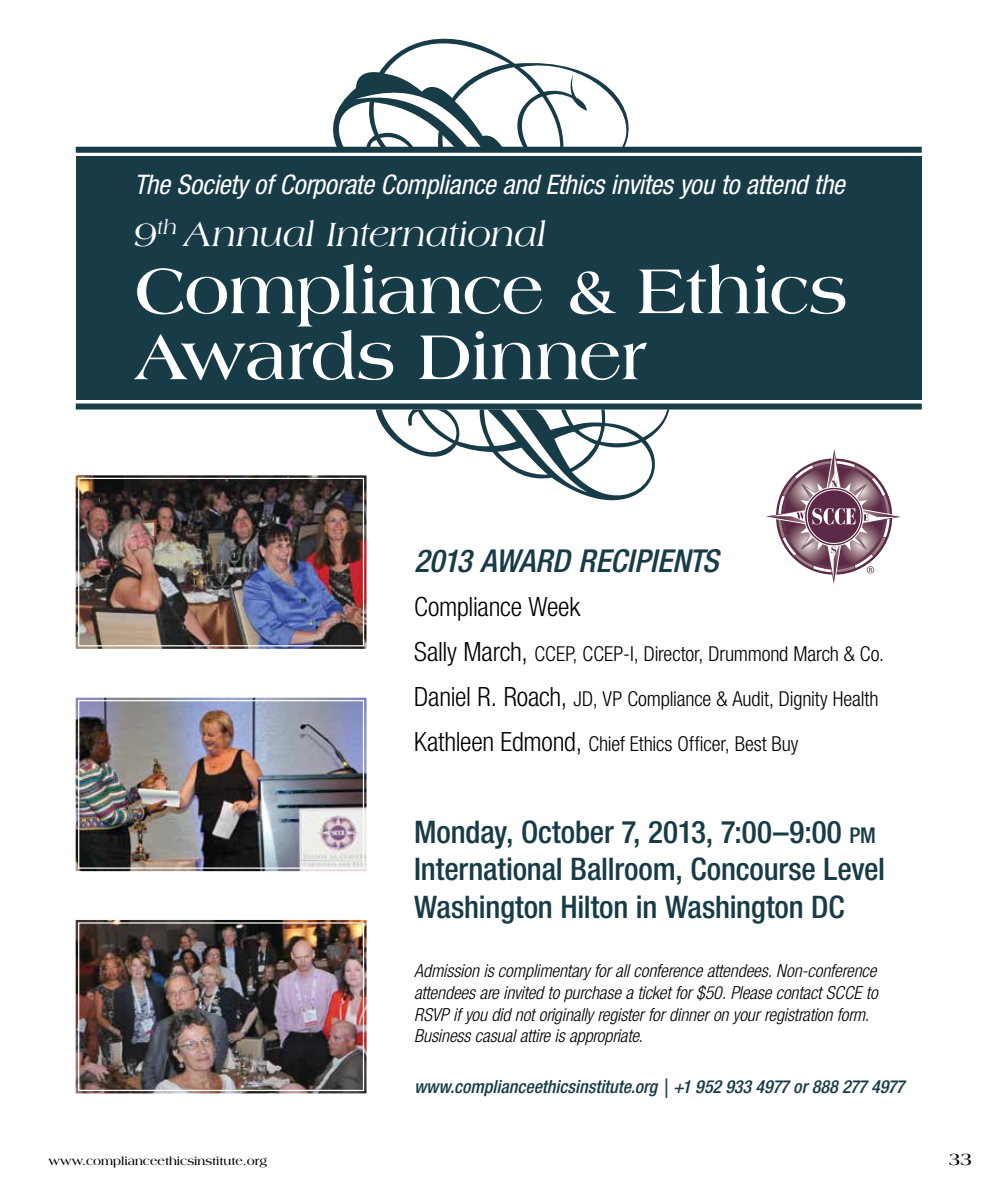
<style>
.page{position:relative;width:999px;height:1188px;background:#fff}
.page>*{position:absolute;margin:0;border:0;box-sizing:border-box;transform-origin:0 0}
.t1{font:700 67.95px/66px "Americana Std";letter-spacing:-.01em;color:#fff}
.t2{font:italic 36px "Americana Std";letter-spacing:-.005em;color:#fff}
.t3{font:italic 500 condensed 31.65px "Helvetica Neue LT Std";letter-spacing:-.005em;color:#173b47}
.t4{font:500 condensed 31.05px/37.3px "Helvetica Neue LT Std";letter-spacing:-.005em;color:#173b47}
.t5{font:italic condensed 27px "Helvetica Neue LT Std";letter-spacing:-.01em;color:#fff}
.t6{font:300 condensed 26.55px "Helvetica Neue LT Std";letter-spacing:-.01em;color:#000}
.t7{font:300 condensed 20.55px/44.8px "Helvetica Neue LT Std";letter-spacing:-.005em;color:#000}
.t8{font:italic 300 condensed 18px/21.6px "Helvetica Neue LT Std";letter-spacing:-.005em;color:#000}
.t9{font:italic 500 condensed 18px "Helvetica Neue LT Std";color:#173b47}
.t10{font:700 18px "Americana Std";color:#000}
.t11{font:700 12px "Americana Std";color:#000}
.s1{font-size:26.55px}
.s2{font-size:21.75px}
</style>
<div class="page">
<svg style="left:329px;top:38px;width:314px;height:109px"></svg>
<svg style="left:376px;top:410px;width:294px;height:91px"></svg>
<div style="left:76px;top:157px;width:846px;height:243px;background:#173b47"></div>
<div style="left:76px;top:147px;width:846px;height:6px;background:#173b47"></div>
<div style="left:76px;top:404px;width:846px;height:6px;background:#173b47"></div>
<img style="left:75px;top:475px;width:292px;height:174px">
<div style="left:78px;top:478px;width:286px;height:168px;border:1px solid #fff"></div>
<img style="left:75px;top:697px;width:292px;height:175px">
<div style="left:78px;top:700px;width:286px;height:169px;border:1px solid #fff"></div>
<img style="left:75px;top:919px;width:292px;height:175px">
<div style="left:78px;top:922px;width:286px;height:169px;border:1px solid #fff"></div>
<svg style="left:766px;top:448px;width:135px;height:137px"></svg>
<h3 class="t5" style="left:134px;top:168px;width:712px">The Society of Corporate Compliance and Ethics invites you to attend the</h3>
<h2 class="t2" style="left:134px;top:213px;width:414px">9<sup>th</sup> Annual International</h2>
<h1 class="t1" style="left:134px;top:258px;width:715px">Compliance &amp; Ethics<br>Awards Dinner</h1>
<h3 class="t3" style="left:414px;top:541px;width:306px">2013 AWARD RECIPIENTS</h3>
<h3 class="t6" style="left:414px;top:592px;width:168px">Compliance Week</h3>
<p class="t7" style="left:414px;top:632px;width:471px"><span class="s1">Sally March,</span> CCEP, CCEP-I, Director, Drummond March &amp; Co.<br><span class="s1">Daniel R. Roach,</span> JD, VP Compliance &amp; Audit, Dignity Health<br><span class="s1">Kathleen Edmond,</span> Chief Ethics Officer, Best Buy</p>
<h3 class="t4" style="left:414px;top:813px;width:473px">Monday, October 7, 2013, 7:00–9:00 <span class="s2">pm<br></span>International Ballroom, Concourse Level<br>Washington Hilton in Washington DC</h3>
<p class="t8" style="left:414px;top:961px;width:465px">Admission is complimentary for all conference attendees. Non‑conference attendees are invited to purchase a ticket for $50. Please contact SCCE to RSVP if you did not originally register for dinner on your registration form.<br>Business casual attire is appropriate.</p>
<p class="t9" style="left:414px;top:1076px;width:492px">www.complianceethicsinstitute.org | +1 952 933 4977 or 888 277 4977</p>
<p class="t11" style="left:49px;top:1154px;width:220px">www.complianceethicsinstitute.org</p>
<p class="t10" style="left:949px;top:1149px;width:25px">33</p>
</div>
